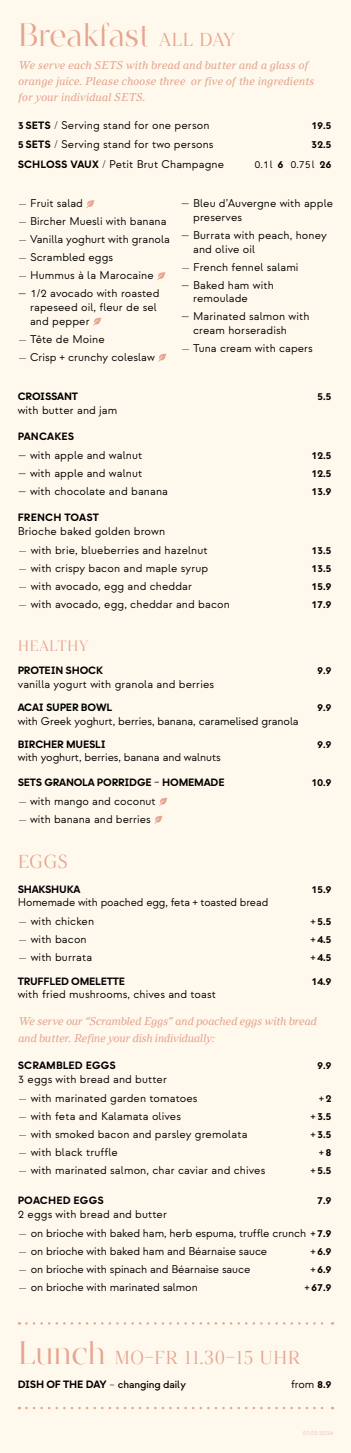
<style>
.page{position:relative;width:351px;height:1453px;background:#fff9ed}
.page>*{position:absolute;margin:0;border:0;box-sizing:border-box;transform-origin:0 0}
.t1{font:32.5px "Argesta Hairline";color:#e6a590}
.t2{font:18.75px "Argesta Headline";letter-spacing:.01em;color:#e6a590}
.t3{font:15px "Argesta Headline";letter-spacing:.01em;color:#e6a590}
.t4{font:11.25px/13.8px "Strawford";letter-spacing:.01em;color:#000}
.t5{font:11.25px "Strawford";letter-spacing:-.01em;color:#000}
.t6{font:italic 11.25px/16.2px "Argesta Text";letter-spacing:.01em;color:#e6a590}
.t7{font:italic 11.25px/16.2px "Argesta Text";letter-spacing:-.01em;color:#e6a590}
.t8{font:700 10.62px "Strawford";letter-spacing:-.02em;color:#000}
.t9{font:700 10.62px "Strawford";letter-spacing:.01em;color:#000}
.t10{font:500 10.62px "Strawford";letter-spacing:-.01em;color:#000}
.t11{font:10.62px "Strawford";color:#000}
.t12{font:500 6.25px "Strawford";letter-spacing:.01em;color:#f4cfc1}
.s1{font-family:"Argesta Headline";font-size:18.75px}
.s2{font-weight:700;font-size:10.62px}
.s3{font-family:"Brandon Grotesque";font-weight:300}
.s4{font-weight:700}
.s5{font-weight:300}
.s6{font-weight:400}
.s7{font-family:"Argesta Hairline";font-size:32.5px}
</style>
<div class="page">
<svg style="left:159px;top:798px;width:8px;height:8px"></svg>
<svg style="left:154px;top:816px;width:8px;height:8px"></svg>
<svg style="left:86px;top:200px;width:8px;height:8px"></svg>
<svg style="left:157px;top:272px;width:8px;height:8px"></svg>
<svg style="left:93px;top:318px;width:8px;height:8px"></svg>
<svg style="left:158px;top:354px;width:8px;height:8px"></svg>
<svg style="left:26px;top:1322px;width:307px;height:2px"></svg>
<svg style="left:26px;top:1407px;width:307px;height:2px"></svg>
<h1 class="t1" style="left:18px;top:16px;width:219px">Breakfast <span class="s1">ALL DAY</span></h1>
<p class="t6" style="left:18px;top:57px;width:298px">We serve each SETS with bread and butter and a glass of orange juice. Please choose three or five of the ingredients for your individual SETS.</p>
<p class="t4" style="left:18px;top:119px;width:193px"><span class="s2">3SETS</span> <span class="s3">/</span> Serving stand for one person</p>
<p class="t8" style="left:311px;top:119px;width:22px">19.5</p>
<p class="t4" style="left:18px;top:138px;width:197px"><span class="s2">5SETS</span> <span class="s3">/</span> Serving stand for two persons</p>
<p class="t8" style="left:311px;top:138px;width:22px">32.5</p>
<p class="t4" style="left:18px;top:157px;width:208px"><span class="s2">SCHLOSS VAUX</span> <span class="s3">/</span> Petit Brut Champagne</p>
<p class="t11" style="left:255px;top:157px;width:78px">0.1l <span class="s4">6</span> 0.75l <span class="s4">26</span></p>
<p class="t4" style="left:18px;top:197px;width:67px"><span class="s3">—</span> Fruit salad</p>
<p class="t4" style="left:18px;top:215px;width:150px"><span class="s3">—</span> Bircher Muesli with banana</p>
<p class="t4" style="left:18px;top:233px;width:154px"><span class="s3">—</span> Vanilla yoghurt with granola</p>
<p class="t4" style="left:18px;top:251px;width:97px"><span class="s3">—</span> Scrambled eggs</p>
<p class="t4" style="left:18px;top:269px;width:138px"><span class="s3">—</span> Hummus à la Marocaine</p>
<p class="t4" style="left:30px;top:287px;width:131px;text-indent:-12px"><span class="s5">—</span> 1/2 avocado with roasted rapeseed oil, fleur de sel and pepper</p>
<p class="t4" style="left:18px;top:332px;width:88px"><span class="s3">—</span> Tête de Moine</p>
<p class="t4" style="left:18px;top:350px;width:139px"><span class="s3">—</span> Crisp + crunchy coleslaw</p>
<p class="t4" style="left:193px;top:197px;width:141px;text-indent:-12px"><span class="s5">—</span> Bleu d’Auvergne with apple preserves</p>
<p class="t4" style="left:193px;top:228px;width:135px;text-indent:-12px"><span class="s5">—</span> Burrata with peach, honey and olive oil</p>
<p class="t4" style="left:181px;top:260px;width:119px"><span class="s3">—</span> French fennel salami</p>
<p class="t4" style="left:193px;top:278px;width:82px;text-indent:-12px"><span class="s5">—</span> Baked ham with remoulade</p>
<p class="t4" style="left:193px;top:310px;width:118px;text-indent:-12px"><span class="s5">—</span> Marinated salmon with cream horseradish</p>
<p class="t4" style="left:181px;top:342px;width:134px"><span class="s3">—</span> Tuna cream with capers</p>
<p class="t8" style="left:18px;top:390px;width:62px">CROISSANT</p>
<p class="t8" style="left:317px;top:390px;width:16px">5.5</p>
<p class="t4" style="left:18px;top:403px;width:101px">with butter and jam</p>
<p class="t9" style="left:18px;top:430px;width:58px">PANCAKES</p>
<p class="t4" style="left:18px;top:449px;width:126px"><span class="s5">—</span> with apple and walnut</p>
<p class="t8" style="left:311px;top:449px;width:22px">12.5</p>
<p class="t4" style="left:18px;top:467px;width:126px"><span class="s5">—</span> with apple and walnut</p>
<p class="t8" style="left:311px;top:467px;width:22px">12.5</p>
<p class="t4" style="left:18px;top:485px;width:152px"><span class="s5">—</span> with chocolate and banana</p>
<p class="t8" style="left:311px;top:485px;width:22px">13.9</p>
<p class="t9" style="left:18px;top:511px;width:83px">FRENCH TOAST</p>
<p class="t4" style="left:18px;top:524px;width:149px">Brioche baked golden brown</p>
<p class="t4" style="left:18px;top:544px;width:191px"><span class="s3">—</span> with brie, blueberries and hazelnut</p>
<p class="t8" style="left:311px;top:544px;width:22px">13.5</p>
<p class="t4" style="left:18px;top:562px;width:192px"><span class="s3">—</span> with crispy bacon and maple syrup</p>
<p class="t8" style="left:311px;top:562px;width:22px">13.5</p>
<p class="t4" style="left:18px;top:580px;width:176px"><span class="s3">—</span> with avocado, egg and cheddar</p>
<p class="t8" style="left:311px;top:580px;width:22px">15.9</p>
<p class="t4" style="left:18px;top:598px;width:214px"><span class="s3">—</span> with avocado, egg, cheddar and bacon</p>
<p class="t8" style="left:311px;top:598px;width:22px">17.9</p>
<h3 class="t3" style="left:18px;top:637px;width:72px">HEALTHY</h3>
<p class="t8" style="left:18px;top:664px;width:87px">PROTEIN SHOCK</p>
<p class="t8" style="left:317px;top:664px;width:16px">9.9</p>
<p class="t4" style="left:18px;top:677px;width:198px">vanilla yogurt with granola and berries</p>
<p class="t8" style="left:18px;top:700px;width:96px">ACAI SUPER BOWL</p>
<p class="t8" style="left:317px;top:700px;width:16px">9.9</p>
<p class="t5" style="left:18px;top:714px;width:282px">with Greek yoghurt, berries, banana, caramelised granola</p>
<p class="t8" style="left:18px;top:737px;width:89px">BIRCHER MUESLI</p>
<p class="t8" style="left:317px;top:737px;width:16px">9.9</p>
<p class="t5" style="left:18px;top:751px;width:204px">with yoghurt, berries, banana and walnuts</p>
<p class="t8" style="left:18px;top:776px;width:208px">SETS GRANOLA PORRIDGE <span class="s6">–</span> HOMEMADE</p>
<p class="t8" style="left:311px;top:776px;width:22px">10.9</p>
<p class="t4" style="left:18px;top:794px;width:139px"><span class="s3">—</span> with mango and coconut</p>
<p class="t4" style="left:18px;top:812px;width:135px"><span class="s3">—</span> with banana and berries</p>
<h2 class="t2" style="left:18px;top:851px;width:52px">EGGS</h2>
<p class="t8" style="left:18px;top:882px;width:64px">SHAKSHUKA</p>
<p class="t8" style="left:311px;top:882px;width:22px">15.9</p>
<p class="t5" style="left:18px;top:896px;width:252px">Homemade with poached egg, feta + toasted bread</p>
<p class="t4" style="left:18px;top:915px;width:78px"><span class="s3">—</span> with chicken</p>
<p class="t8" style="left:311px;top:915px;width:22px">+ 5.5</p>
<p class="t4" style="left:18px;top:933px;width:71px"><span class="s3">—</span> with bacon</p>
<p class="t8" style="left:311px;top:933px;width:22px">+ 4.5</p>
<p class="t4" style="left:18px;top:951px;width:76px"><span class="s3">—</span> with burrata</p>
<p class="t8" style="left:311px;top:951px;width:22px">+ 4.5</p>
<p class="t8" style="left:18px;top:974px;width:109px">TRUFFLED OMELETTE</p>
<p class="t8" style="left:311px;top:974px;width:22px">14.9</p>
<p class="t4" style="left:18px;top:988px;width:200px">with fried mushrooms, chives and toast</p>
<p class="t7" style="left:18px;top:1013px;width:300px">We serve our “Scrambled Eggs” and poached eggs with bread and butter. Refine your dish individually:</p>
<p class="t9" style="left:18px;top:1059px;width:100px">SCRAMBLED EGGS</p>
<p class="t8" style="left:317px;top:1059px;width:16px">9.9</p>
<p class="t4" style="left:18px;top:1073px;width:151px">3 eggs with bread and butter</p>
<p class="t4" style="left:18px;top:1092px;width:181px"><span class="s3">—</span> with marinated garden tomatoes</p>
<p class="t8" style="left:319px;top:1092px;width:14px">+2</p>
<p class="t4" style="left:18px;top:1110px;width:165px"><span class="s3">—</span> with feta and Kalamata olives</p>
<p class="t8" style="left:311px;top:1110px;width:22px">+ 3.5</p>
<p class="t4" style="left:18px;top:1128px;width:231px"><span class="s3">—</span> with smoked bacon and parsley gremolata</p>
<p class="t8" style="left:311px;top:1128px;width:22px">+ 3.5</p>
<p class="t4" style="left:18px;top:1146px;width:101px"><span class="s3">—</span> with black truffle</p>
<p class="t8" style="left:319px;top:1146px;width:14px">+8</p>
<p class="t4" style="left:18px;top:1164px;width:249px"><span class="s3">—</span> with marinated salmon, char caviar and chives</p>
<p class="t8" style="left:311px;top:1164px;width:22px">+ 5.5</p>
<p class="t9" style="left:18px;top:1194px;width:88px">POACHED EGGS</p>
<p class="t8" style="left:317px;top:1194px;width:16px">7.9</p>
<p class="t4" style="left:18px;top:1207px;width:151px">2 eggs with bread and butter</p>
<p class="t5" style="left:18px;top:1226px;width:315px"><span class="s3">—</span> on brioche with baked ham, herb espuma, truffle crunch <span class="s2">+ 7.9</span></p>
<p class="t5" style="left:18px;top:1244px;width:251px"><span class="s3">—</span> on brioche with baked ham and Béarnaise sauce</p>
<p class="t8" style="left:311px;top:1244px;width:22px">+ 6.9</p>
<p class="t5" style="left:18px;top:1262px;width:234px"><span class="s3">—</span> on brioche with spinach and Béarnaise sauce</p>
<p class="t8" style="left:311px;top:1262px;width:22px">+ 6.9</p>
<p class="t5" style="left:18px;top:1280px;width:181px"><span class="s3">—</span> on brioche with marinated salmon</p>
<p class="t8" style="left:305px;top:1280px;width:28px">+ 67.9</p>
<h2 class="t2" style="left:18px;top:1346px;width:284px"><span class="s7">Lunch</span> MO–FR 11.30–15 UHR</h2>
<p class="t10" style="left:18px;top:1378px;width:170px"><span class="s4">DISH OF THE DAY</span> <span class="s5">–</span> changing daily</p>
<p class="t4" style="left:291px;top:1378px;width:42px">from <span class="s2">8.9</span></p>
<p class="t12" style="left:303px;top:1429px;width:32px">01.02.2024</p>
</div>
